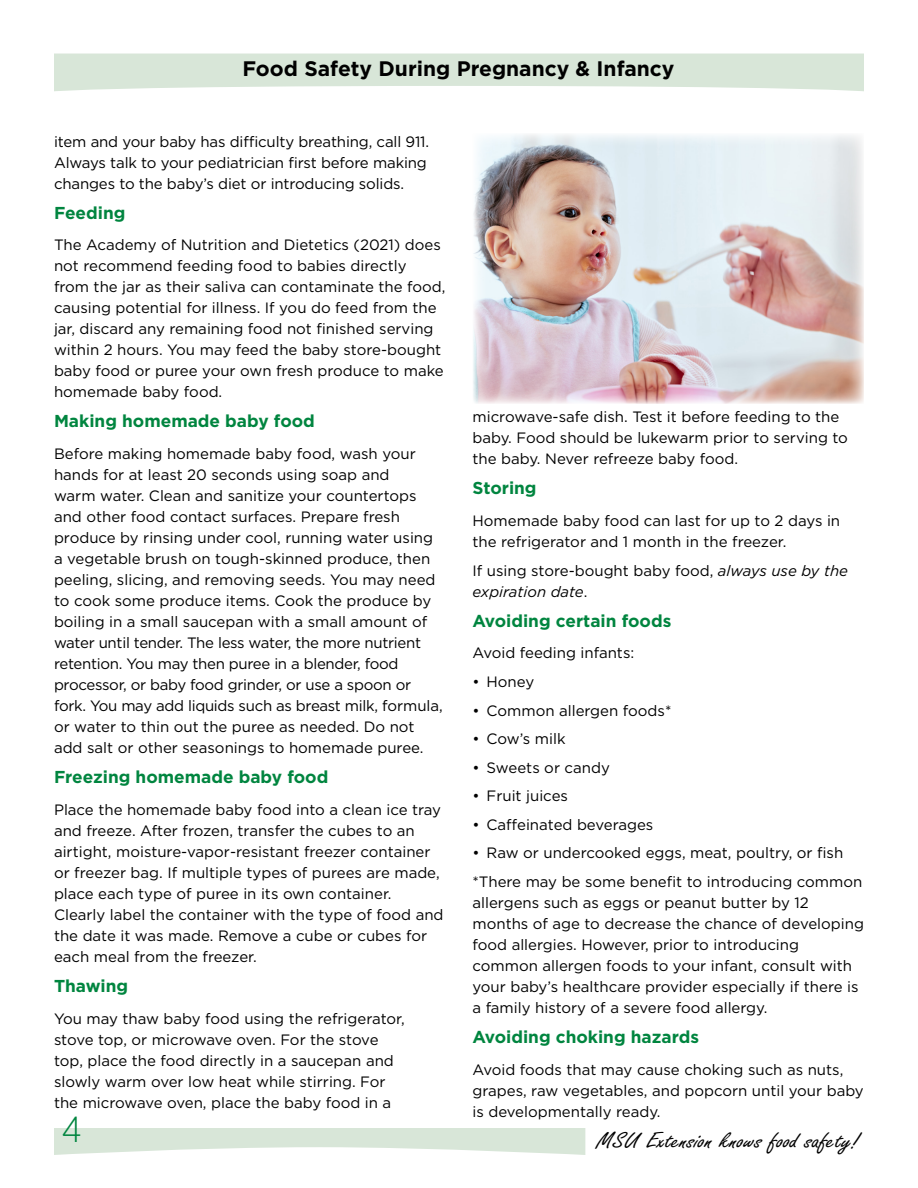
<style>
.page{position:relative;width:918px;height:1188px;background:#fff}
.page>*{position:absolute;margin:0;border:0;box-sizing:border-box;transform-origin:0 0}
.t1{font:300 36px "Gotham Narrow";color:#00853f}
.t2{font:24px "Freestyle Script";color:#000;scale:1.2 1}
.t3{font:700 21px "Gotham";color:#000}
.Heads_3{font:700 17.25px "Gotham";color:#00853f}
.Text{font:15px/21px "Gotham";color:#000}
.s1{font-style:italic}
</style>
<div class="page">
<svg style="left:54px;top:1128px;width:531px;height:27px"></svg>
<svg style="left:54px;top:54px;width:810px;height:37px;background:#dbe8db"></svg>
<img style="left:473px;top:134px;width:391px;height:269px">
<p class="t3" style="left:243px;top:55px;width:433px">Food Safety During Pregnancy &amp; Infancy</p>
<p class="Text" style="left:54px;top:130px;width:377px">item and your baby has difficulty breathing, call 911.<br>Always talk to your pediatrician first before making changes to the baby’s diet or introducing solids.</p>
<p class="Heads_3" style="left:54px;top:201px;width:73px">Feeding</p>
<p class="Text" style="left:54px;top:234px;width:393px">The Academy of Nutrition and Dietetics (2021) does not recommend feeding food to babies directly<br>from the jar as their saliva can contaminate the food, causing potential for illness. If you do feed from the jar, discard any remaining food not finished serving within 2 hours. You may feed the baby store-bought baby food or puree your own fresh produce to make homemade baby food.</p>
<p class="Heads_3" style="left:54px;top:410px;width:262px">Making homemade baby food</p>
<p class="Text" style="left:54px;top:443px;width:390px">Before making homemade baby food, wash your hands for at least 20 seconds using soap and<br>warm water. Clean and sanitize your countertops and other food contact surfaces. Prepare fresh produce by rinsing under cool, running water using a vegetable brush on tough-skinned produce, then peeling, slicing, and removing seeds. You may need to cook some produce items. Cook the produce by boiling in a small saucepan with a small amount of water until tender. The less water, the more nutrient retention. You may then puree in a blender, food processor, or baby food grinder, or use a spoon or fork. You may add liquids such as breast milk, formula, or water to thin out the puree as needed. Do not add salt or other seasonings to homemade puree.</p>
<p class="Heads_3" style="left:54px;top:766px;width:276px">Freezing homemade baby food</p>
<p class="Text" style="left:54px;top:799px;width:391px">Place the homemade baby food into a clean ice tray and freeze. After frozen, transfer the cubes to an airtight, moisture-vapor-resistant freezer container or freezer bag. If multiple types of purees are made, place each type of puree in its own container.<br>Clearly label the container with the type of food and the date it was made. Remove a cube or cubes for each meal from the freezer.</p>
<p class="Heads_3" style="left:54px;top:975px;width:76px">Thawing</p>
<p class="Text" style="left:54px;top:1008px;width:352px">You may thaw baby food using the refrigerator, stove top, or microwave oven. For the stove top, place the food directly in a saucepan and slowly warm over low heat while stirring. For the microwave oven, place the baby food in a</p>
<p class="t1" style="left:62px;top:1107px;width:22px">4</p>
<p class="Text" style="left:472px;top:406px;width:377px">microwave-safe dish. Test it before feeding to the baby. Food should be lukewarm prior to serving to the baby. Never refreeze baby food.</p>
<p class="Heads_3" style="left:472px;top:477px;width:66px">Storing</p>
<p class="Text" style="left:472px;top:510px;width:369px">Homemade baby food can last for up to 2 days in the refrigerator and 1 month in the freezer.</p>
<p class="Text" style="left:472px;top:559px;width:377px">If using store-bought baby food, <span class="s1">always use by the expiration date</span>.</p>
<p class="Heads_3" style="left:472px;top:609px;width:200px">Avoiding certain foods</p>
<p class="Text" style="left:472px;top:642px;width:163px">Avoid feeding infants:</p>
<p class="Text" style="left:472px;top:671px;width:63px">• Honey</p>
<p class="Text" style="left:472px;top:699px;width:201px">• Common allergen foods*</p>
<p class="Text" style="left:472px;top:728px;width:95px">• Cow’s milk</p>
<p class="Text" style="left:472px;top:757px;width:139px">• Sweets or candy</p>
<p class="Text" style="left:472px;top:785px;width:97px">• Fruit juices</p>
<p class="Text" style="left:472px;top:814px;width:182px">• Caffeinated beverages</p>
<p class="Text" style="left:472px;top:842px;width:372px">• Raw or undercooked eggs, meat, poultry, or fish</p>
<p class="Text" style="left:472px;top:871px;width:393px">*There may be some benefit to introducing common allergens such as eggs or peanut butter by 12 months of age to decrease the chance of developing food allergies. However, prior to introducing common allergen foods to your infant, consult with your baby’s healthcare provider especially if there is a family history of a severe food allergy.</p>
<p class="Heads_3" style="left:472px;top:1025px;width:228px">Avoiding choking hazards</p>
<p class="Text" style="left:472px;top:1059px;width:393px">Avoid foods that may cause choking such as nuts, grapes, raw vegetables, and popcorn until your baby is developmentally ready.</p>
<p class="t2" style="left:597px;top:1128px;width:220px">MSU Extension knows food safety!</p>
</div>
